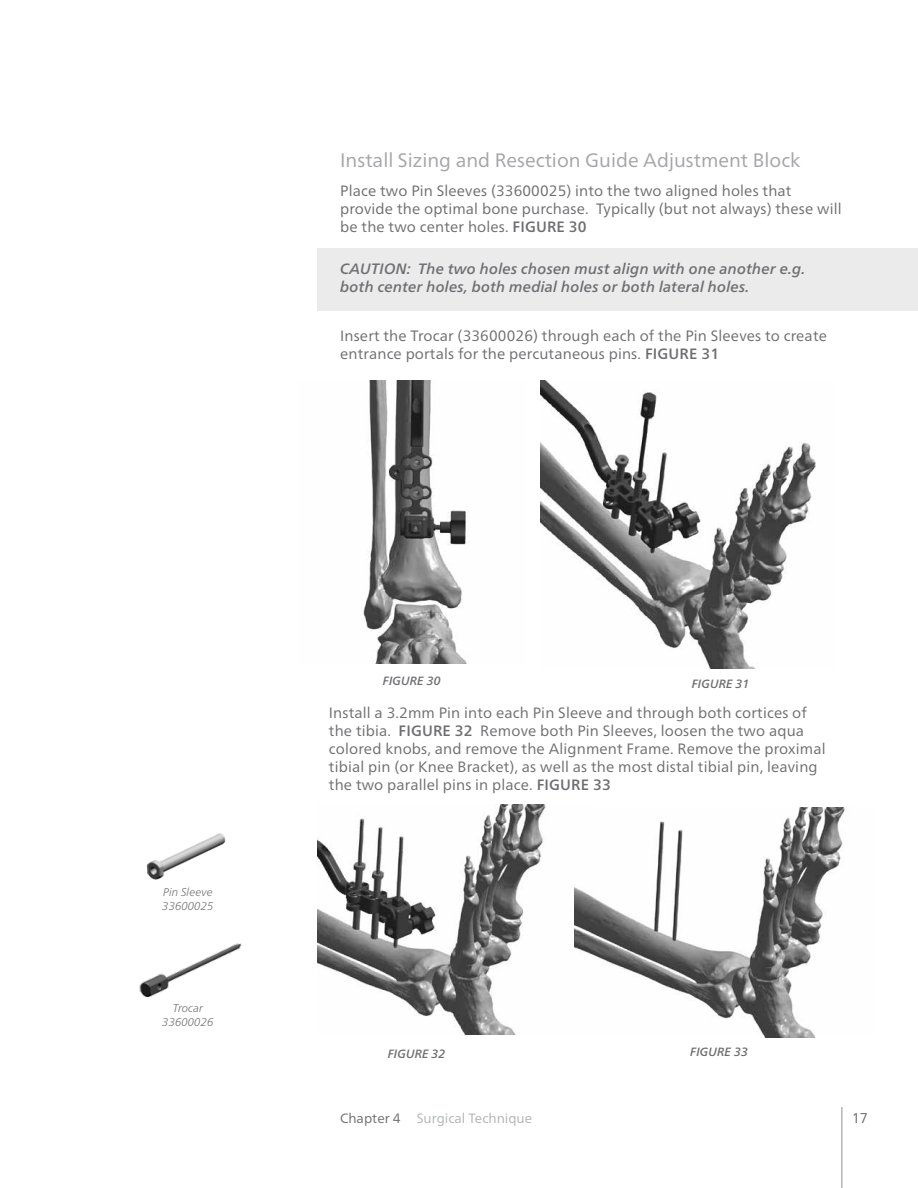
<style>
.page{position:relative;width:918px;height:1188px;background:#fff}
.page>*{position:absolute;margin:0;border:0;box-sizing:border-box;transform-origin:0 0}
.t1{font:19.5px "Frutiger Neue LT Pro";color:#a3a5a8}
.t2{font:15px/18px "Frutiger Neue LT Pro";letter-spacing:.01em;color:#6d6e71}
.t3{font:italic 500 15px/18px "Frutiger Neue LT Pro";letter-spacing:.01em;color:#6d6e71}
.t4{font:14.25px "Frutiger Neue LT Pro";color:#6d6e71}
.t5{font:13.5px "Frutiger Neue LT Pro";color:#b1b4b6}
.t6{font:italic 500 12px "Frutiger Neue LT Pro";color:#6d6e71}
.t7{font:italic 300 11.25px/13.5px "Frutiger Neue LT Pro";color:#6d6e71;text-align:center}
.s1{font-weight:500}
.s2{color:#6d6e71}
</style>
<div class="page">
<div style="left:318px;top:248px;width:600px;height:63px;background:#ebebec"></div>
<hr style="left:841px;top:1107px;width:1px;height:81px;background:#939598">
<img style="left:363px;top:380px;width:107px;height:283px">
<img style="left:541px;top:380px;width:275px;height:288px">
<img style="left:318px;top:805px;width:257px;height:230px">
<img style="left:575px;top:807px;width:270px;height:230px">
<img style="left:139px;top:943px;width:102px;height:53px">
<img style="left:147px;top:833px;width:78px;height:46px">
<h1 class="t1" style="left:340px;top:149px;width:462px">Install Sizing and Resection Guide Adjustment Block</h1>
<p class="t2" style="left:340px;top:182px;width:503px">Place two Pin Sleeves (33600025) into the two aligned holes that provide the optimal bone purchase. Typically (but not always) these will be the two center holes. <span class="s1">FIGURE 30</span></p>
<p class="t3" style="left:340px;top:260px;width:467px">CAUTION: The two holes chosen must align with one another e.g. both center holes, both medial holes or both lateral holes.</p>
<p class="t2" style="left:340px;top:327px;width:488px">Insert the Trocar (33600026) through each of the Pin Sleeves to create entrance portals for the percutaneous pins. <span class="s1">FIGURE 31</span></p>
<p class="t7" style="left:162px;top:885px;width:53px;text-align:left">Pin Sleeve<br>33600025</p>
<p class="t7" style="left:162px;top:1001px;width:53px">Trocar<br>33600026</p>
<p class="t6" style="left:383px;top:674px;width:59px">FIGURE 30</p>
<p class="t6" style="left:692px;top:676px;width:59px">FIGURE 31</p>
<p class="t2" style="left:329px;top:703px;width:498px">Install a 3.2mm Pin into each Pin Sleeve and through both cortices of the tibia. <span class="s1">FIGURE 32</span> Remove both Pin Sleeves, loosen the two aqua colored knobs, and remove the Alignment Frame. Remove the proximal tibial pin (or Knee Bracket), as well as the most distal tibial pin, leaving the two parallel pins in place. <span class="s1">FIGURE 33</span></p>
<p class="t6" style="left:388px;top:1046px;width:59px">FIGURE 32</p>
<p class="t6" style="left:690px;top:1044px;width:59px">FIGURE 33</p>
<p class="t5" style="left:340px;top:1110px;width:193px"><span class="s2">Chapter 4</span> Surgical Technique</p>
<p class="t4" style="left:852px;top:1109px;width:18px">17</p>
</div>
